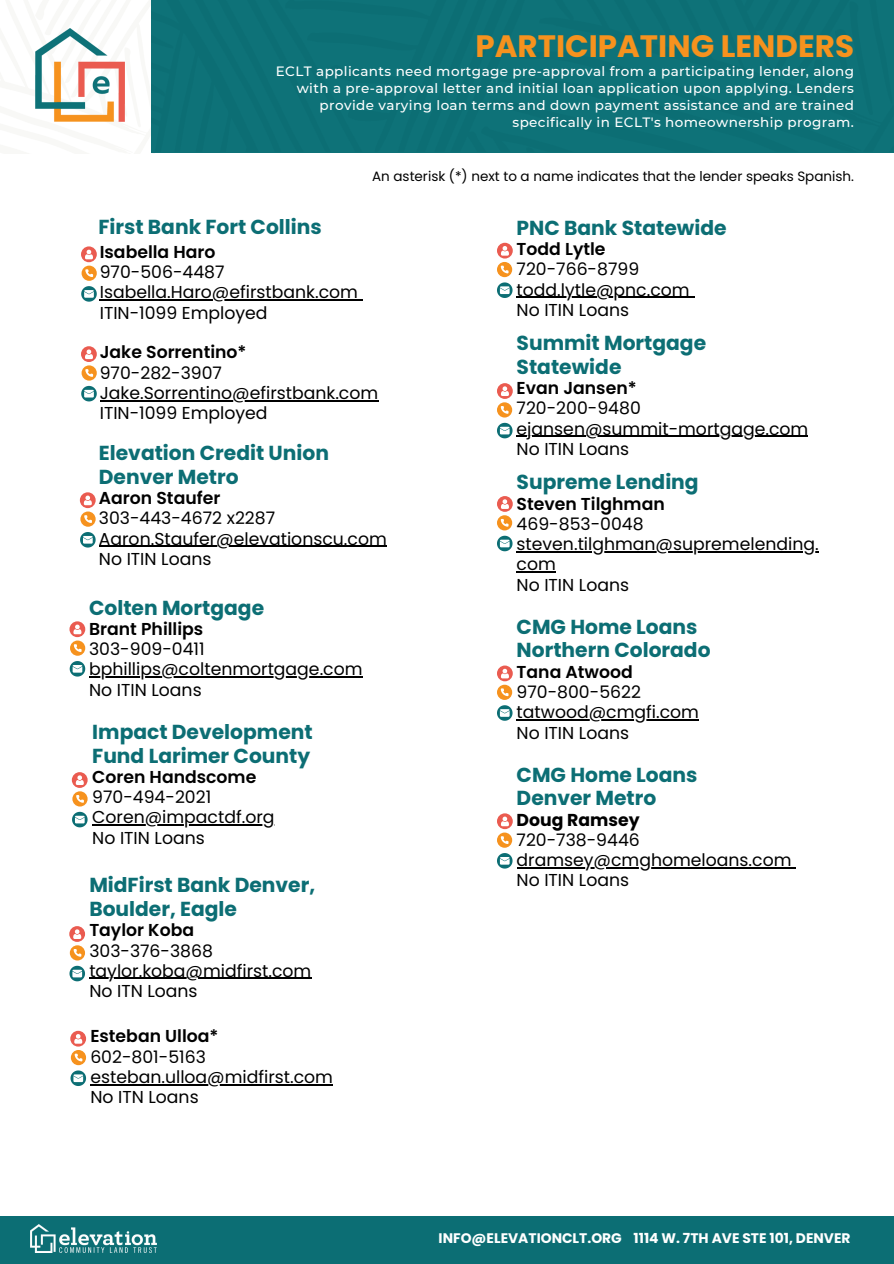
<style>
.page{position:relative;width:894px;height:1264px;background:#fff}
.page>*{position:absolute;margin:0;border:0;box-sizing:border-box;transform-origin:0 0}
.t1{font:700 30.9px "Poppins";color:#f6921e}
.t2{font:700 20.25px/23.7px "Poppins";color:#0c6e74}
.t3{font:17.25px/20.2px "Poppins";color:#000}
.t4{font:600 17.25px/20.2px "Poppins";color:#000}
.t5{font:700 13.8px "Poppins";color:#fff}
.t6{font:500 13.5px/16.8px "Montserrat";letter-spacing:.03em;color:#fff;text-align:right}
.t7{font:13.5px "Poppins";color:#000}
.s1{font-weight:400}
.s2{font-weight:600}
.s3{font-weight:700}
</style>
<div class="page">
<div style="left:124px;top:0;width:768px;height:153px;background:#0e7278"></div>
<img style="left:35px;top:28px;width:89px;height:94px">
<div style="left:0;top:1216px;width:893px;height:47px;background:#0c6e74"></div>
<img style="left:30px;top:1224px;width:126px;height:28px">
<hr style="left:100px;top:299px;width:258px;height:2px;background:#000">
<hr style="left:100px;top:400px;width:278px;height:1px;background:#000">
<hr style="left:92px;top:824px;width:182px;height:1px;background:#000">
<hr style="left:89px;top:977px;width:222px;height:2px;background:#000">
<hr style="left:90px;top:1084px;width:243px;height:1px;background:#000">
<hr style="left:516px;top:297px;width:173px;height:1px;background:#000">
<hr style="left:516px;top:436px;width:292px;height:1px;background:#000">
<svg style="left:81px;top:246px;width:16px;height:56px"></svg>
<svg style="left:81px;top:386px;width:16px;height:15px"></svg>
<svg style="left:81px;top:346px;width:16px;height:34px"></svg>
<svg style="left:497px;top:423px;width:15px;height:15px"></svg>
<svg style="left:497px;top:383px;width:15px;height:34px"></svg>
<svg style="left:497px;top:243px;width:15px;height:55px"></svg>
<svg style="left:70px;top:1030px;width:16px;height:55px"></svg>
<svg style="left:69px;top:926px;width:16px;height:55px"></svg>
<svg style="left:72px;top:772px;width:16px;height:55px"></svg>
<hr style="left:99px;top:545px;width:288px;height:2px;background:#000">
<svg style="left:80px;top:532px;width:16px;height:15px"></svg>
<svg style="left:80px;top:492px;width:16px;height:34px"></svg>
<hr style="left:516px;top:551px;width:302px;height:1px;background:#000">
<hr style="left:516px;top:571px;width:39px;height:1px;background:#000">
<svg style="left:497px;top:496px;width:15px;height:55px"></svg>
<hr style="left:89px;top:676px;width:273px;height:1px;background:#000">
<svg style="left:70px;top:661px;width:15px;height:15px"></svg>
<svg style="left:69px;top:621px;width:16px;height:34px"></svg>
<hr style="left:516px;top:719px;width:182px;height:1px;background:#000">
<svg style="left:497px;top:665px;width:15px;height:55px"></svg>
<hr style="left:516px;top:867px;width:275px;height:1px;background:#000">
<svg style="left:497px;top:853px;width:15px;height:15px"></svg>
<svg style="left:497px;top:813px;width:15px;height:34px"></svg>
<p class="t1" style="left:475px;top:24px;width:380px">PARTICIPATING LENDERS</p>
<p class="t6" style="left:276px;top:63px;width:579px">ECLT applicants need mortgage pre-approval from a participating lender, along with a pre-approval letter and initial loan application upon applying. Lenders provide varying loan terms and down payment assistance and are trained specifically in ECLT's homeownership program.</p>
<p class="t7" style="left:372px;top:167px;width:483px">An asterisk (*) next to a name indicates that the lender speaks Spanish.</p>
<h5 class="t2" style="left:98px;top:215px;width:225px">First Bank Fort Collins</h5>
<p class="t4" style="left:100px;top:242px;width:126px">Isabella Haro<br><span class="s1">970-506-4487</span></p>
<p class="t3" style="left:100px;top:282px;width:259px">Isabella.Haro@efirstbank.com<br>ITIN-1099 Employed</p>
<p class="t4" style="left:100px;top:342px;width:148px">Jake Sorrentino*<br><span class="s1">970-282-3907</span></p>
<p class="t3" style="left:100px;top:383px;width:280px">Jake.Sorrentino@efirstbank.com<br>ITIN-1099 Employed</p>
<p class="t2" style="left:516px;top:216px;width:211px">PNC Bank Statewide</p>
<p class="t3" style="left:516px;top:239px;width:124px"><span class="s2">Todd Lytle<br></span>720-766-8799</p>
<p class="t3" style="left:516px;top:279px;width:174px">todd.lytle@pnc.com<br>No ITIN Loans</p>
<p class="t2" style="left:516px;top:331px;width:191px">Summit Mortgage<br>Statewide</p>
<p class="t3" style="left:516px;top:378px;width:126px"><span class="s2">Evan Jansen*<br></span>720-200-9480</p>
<h3 class="t3" style="left:516px;top:418px;width:293px">ejansen@summit-mortgage.com</h3>
<p class="t2" style="left:99px;top:441px;width:231px">Elevation Credit Union</p>
<h3 class="t3" style="left:516px;top:439px;width:114px">No ITIN Loans</h3>
<p class="t2" style="left:99px;top:465px;width:141px">Denver Metro</p>
<p class="t3" style="left:99px;top:488px;width:178px"><span class="s2">Aaron Staufer<br></span>303-443-4672 x2287</p>
<p class="t3" style="left:99px;top:528px;width:289px">Aaron.Staufer@elevationscu.com<br>No ITIN Loans</p>
<p class="t2" style="left:516px;top:470px;width:183px">Supreme Lending</p>
<p class="t4" style="left:516px;top:493px;width:150px">Steven Tilghman<br><span class="s1">469-853-0048</span></p>
<h3 class="t3" style="left:516px;top:534px;width:303px">steven.tilghman@supremelending. com<br>No ITIN Loans</h3>
<p class="t2" style="left:89px;top:595px;width:176px">Colten Mortgage</p>
<p class="t4" style="left:89px;top:618px;width:117px">Brant Phillips<br><span class="s1">303-909-0411</span></p>
<p class="t3" style="left:89px;top:659px;width:275px">bphillips@coltenmortgage.com<br>No ITIN Loans</p>
<h2 class="t2" style="left:92px;top:720px;width:222px">Impact Development<br>Fund Larimer County</h2>
<h2 class="t4" style="left:92px;top:766px;width:165px">Coren Handscome<br><span class="s1">970-494-2021</span></h2>
<h3 class="t3" style="left:92px;top:807px;width:184px">Coren@impactdf.org<br>No ITIN Loans</h3>
<p class="t2" style="left:89px;top:873px;width:227px">MidFirst Bank Denver,<br>Boulder, Eagle</p>
<p class="t3" style="left:89px;top:920px;width:125px"><span class="s2">Taylor Koba<br></span>303-376-3868</p>
<p class="t3" style="left:89px;top:960px;width:223px">taylor.koba@midfirst.com<br>No ITN Loans</p>
<p class="t4" style="left:90px;top:1026px;width:130px">Esteban Ulloa*<br><span class="s1">602-801-5163</span></p>
<h3 class="t3" style="left:90px;top:1066px;width:244px">esteban.ulloa@midfirst.com<br>No ITN Loans</h3>
<p class="t2" style="left:516px;top:615px;width:195px">CMG Home Loans<br>Northern Colorado</p>
<p class="t3" style="left:516px;top:661px;width:126px"><span class="s2">Tana Atwood<br></span>970-800-5622</p>
<h3 class="t3" style="left:516px;top:702px;width:184px">tatwood@cmgfi.com<br>No ITIN Loans</h3>
<p class="t2" style="left:516px;top:762px;width:182px">CMG Home Loans<br>Denver Metro</p>
<p class="t3" style="left:516px;top:809px;width:125px"><span class="s3">Doug Ramsey<br></span>720-738-9446</p>
<p class="t3" style="left:516px;top:849px;width:276px">dramsey@cmghomeloans.com<br>No ITIN Loans</p>
<h1 class="t5" style="left:438px;top:1228px;width:413px">INFO@ELEVATIONCLT.ORG 1114 W. 7TH AVE STE 101, DENVER</h1>
</div>
